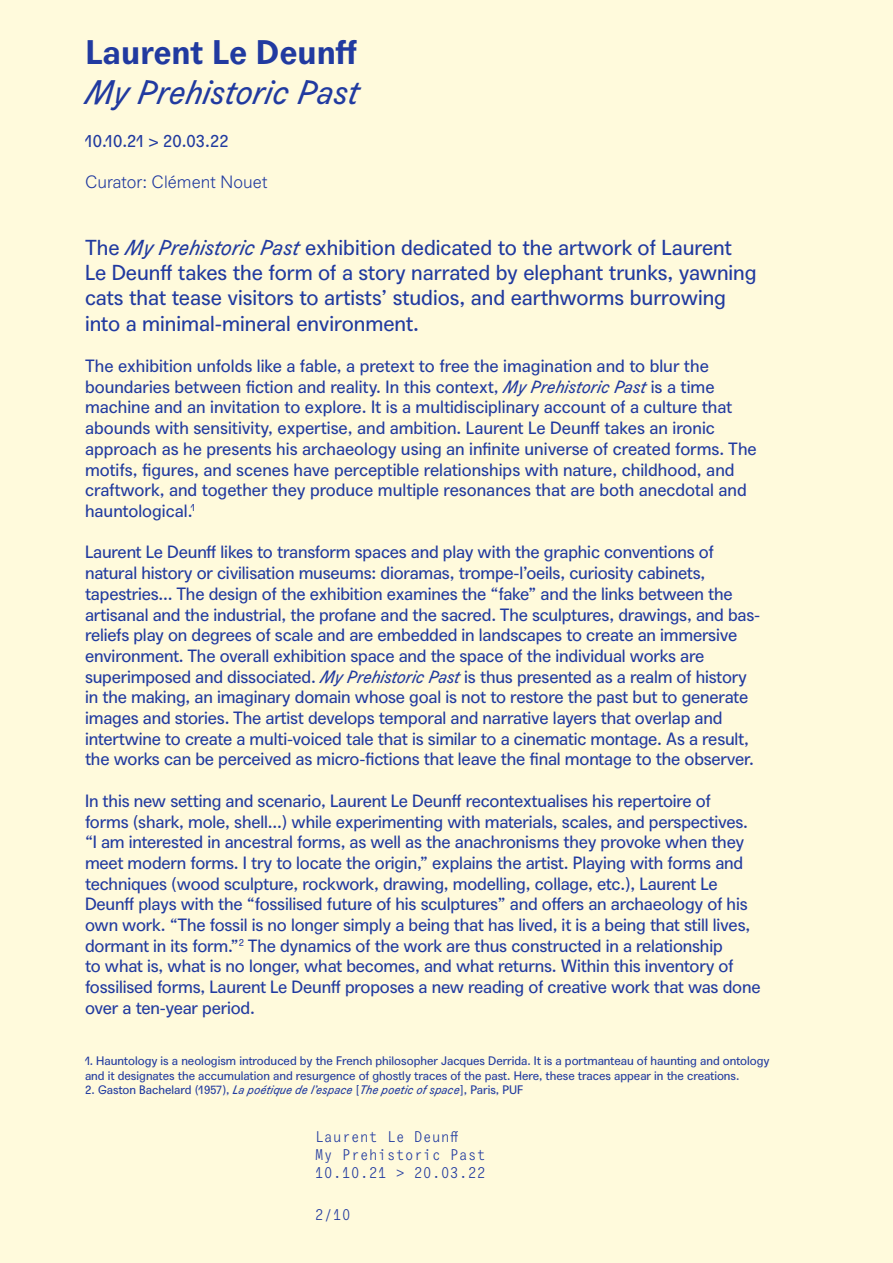
<style>
.page{position:relative;width:893px;height:1263px;background:#fffadc}
.page>*{position:absolute;margin:0;border:0;box-sizing:border-box;transform-origin:0 0}
._1-_Titre{font:italic 33px "Agipo";color:#213aa0}
._1-_Titre-2{font:700 33px "Agipo";color:#213aa0}
._2-_Normal{font:21px/25.2px "Agipo";color:#213aa0}
._2-_Normal-2{font:17.25px/20.7px "Agipo";letter-spacing:-.01em;color:#213aa0}
._2-_Normal-3{font:300 17.25px "Agipo";color:#213aa0}
.t1{font:15px/18px "Agipo Mono";color:#213aa0}
._2-_Normal-4{font:12px/14.4px "Agipo";color:#213aa0}
.s1{font-style:italic}
</style>
<div class="page">
<p class="_1-_Titre-2" style="left:85px;top:27px;width:274px">Laurent Le Deunff</p>
<p class="_1-_Titre" style="left:85px;top:67px;width:275px">My Prehistoric Past</p>
<p class="_2-_Normal-2" style="left:85px;top:129px;width:145px">10.10.21 &gt; 20.03.22</p>
<p class="_2-_Normal-3" style="left:85px;top:169px;width:184px">Curator: Clément Nouet</p>
<p class="_2-_Normal" style="left:85px;top:233px;width:673px">The <span class="s1">My Prehistoric Past</span> exhibition dedicated to the artwork of Laurent Le Deunff takes the form of a story narrated by elephant trunks, yawning cats that tease visitors to artists’ studios, and earthworms burrowing into a minimal-mineral environment.</p>
<p class="_2-_Normal-2" style="left:85px;top:354px;width:673px">The exhibition unfolds like a fable, a pretext to free the imagination and to blur the boundaries between fiction and reality. In this context, <span class="s1">My Prehistoric Past</span> is a time machine and an invitation to explore. It is a multidisciplinary account of a culture that abounds with sensitivity, expertise, and ambition. Laurent Le Deunff takes an ironic approach as he presents his archaeology using an infinite universe of created forms. The motifs, figures, and scenes have perceptible relationships with nature, childhood, and craftwork, and together they produce multiple resonances that are both anecdotal and hauntological.<sup>1</sup></p>
<p class="_2-_Normal-2" style="left:85px;top:540px;width:677px">Laurent Le Deunff likes to transform spaces and play with the graphic conventions of natural history or civilisation museums: dioramas, trompe-l’oeils, curiosity cabinets, tapestries... The design of the exhibition examines the “fake” and the links between the artisanal and the industrial, the profane and the sacred. The sculptures, drawings, and bas&shy;reliefs play on degrees of scale and are embedded in landscapes to create an immersive environment. The overall exhibition space and the space of the individual works are superimposed and dissociated. <span class="s1">My Prehistoric Past</span> is thus presented as a realm of history in the making, an imaginary domain whose goal is not to restore the past but to generate images and stories. The artist develops temporal and narrative layers that overlap and intertwine to create a multi-voiced tale that is similar to a cinematic montage. As a result, the works can be perceived as micro-fictions that leave the final montage to the observer.</p>
<p class="_2-_Normal-2" style="left:85px;top:789px;width:677px">In this new setting and scenario, Laurent Le Deunff recontextualises his repertoire of<br>forms (shark, mole, shell...) while experimenting with materials, scales, and perspectives. “I am interested in ancestral forms, as well as the anachronisms they provoke when they meet modern forms. I try to locate the origin,” explains the artist. Playing with forms and techniques (wood sculpture, rockwork, drawing, modelling, collage, etc.), Laurent Le Deunff plays with the “fossilised future of his sculptures” and offers an archaeology of his own work. “The fossil is no longer simply a being that has lived, it is a being that still lives, dormant in its form.”<sup>2</sup> The dynamics of the work are thus constructed in a relationship<br>to what is, what is no longer, what becomes, and what returns. Within this inventory of fossilised forms, Laurent Le Deunff proposes a new reading of creative work that was done over a ten-year period.</p>
<p class="_2-_Normal-4" style="left:85px;top:1053px;width:686px">1. Hauntology is a neologism introduced by the French philosopher Jacques Derrida. It is a portmanteau of haunting and ontology and it designates the accumulation and resurgence of ghostly traces of the past. Here, these traces appear in the creations.</p>
<p class="_2-_Normal-4" style="left:85px;top:1082px;width:440px">2. Gaston Bachelard (1957), <span class="s1">La poétique de l’espace</span> [<span class="s1">The poetic of space</span>], Paris, PUF</p>
<p class="t1" style="left:315px;top:1126px;width:172px">Laurent Le Deunff<br>My Prehistoric Past<br>10.10.21 &gt; 20.03.22</p>
<p class="t1" style="left:315px;top:1205px;width:37px">2/10</p>
</div>
